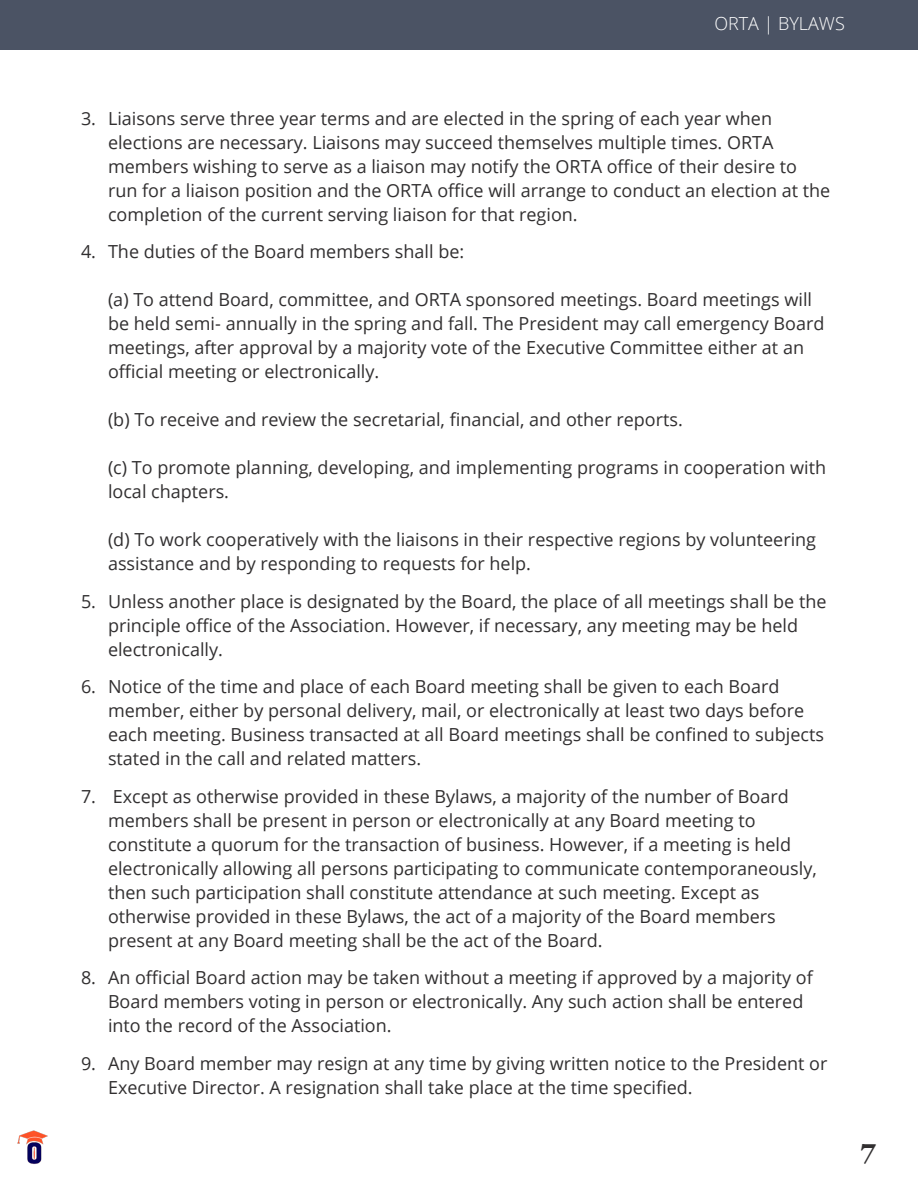
<style>
.page{position:relative;width:918px;height:1188px;background:#fff}
.page>*{position:absolute;margin:0;border:0;box-sizing:border-box;transform-origin:0 0}
.t1{font:700 30px "EB Garamond";color:#312f30}
.t2{font:18px/24px "Open Sans";color:#312f30}
.Align_Left_10pt_Size{font:300 18px "Open Sans";color:#fff}
</style>
<div class="page">
<img style="left:17px;top:1130px;width:31px;height:34px">
<div style="left:0;top:0;width:918px;height:50px;background:#4b5364"></div>
<p class="Align_Left_10pt_Size" style="left:714px;top:11px;width:132px">ORTA | BYLAWS</p>
<p class="t2" style="left:108px;top:106px;width:724px;text-indent:-27px">3. Liaisons serve three year terms and are elected in the spring of each year when elections are necessary. Liaisons may succeed themselves multiple times. ORTA members wishing to serve as a liaison may notify the ORTA office of their desire to run for a liaison position and the ORTA office will arrange to conduct an election at the completion of the current serving liaison for that region.</p>
<p class="t2" style="left:81px;top:239px;width:385px">4. The duties of the Board members shall be:</p>
<p class="t2" style="left:108px;top:287px;width:718px">(a) To attend Board, committee, and ORTA sponsored meetings. Board meetings will be held semi- annually in the spring and fall. The President may call emergency Board meetings, after approval by a majority vote of the Executive Committee either at an official meeting or electronically.</p>
<p class="t2" style="left:108px;top:407px;width:576px">(b) To receive and review the secretarial, financial, and other reports.</p>
<p class="t2" style="left:108px;top:455px;width:720px">(c) To promote planning, developing, and implementing programs in cooperation with local chapters.</p>
<p class="t2" style="left:108px;top:527px;width:710px">(d) To work cooperatively with the liaisons in their respective regions by volunteering assistance and by responding to requests for help.</p>
<p class="t2" style="left:108px;top:589px;width:720px;text-indent:-27px">5. Unless another place is designated by the Board, the place of all meetings shall be the principle office of the Association. However, if necessary, any meeting may be held electronically.</p>
<p class="t2" style="left:108px;top:674px;width:718px;text-indent:-27px">6. Notice of the time and place of each Board meeting shall be given to each Board member, either by personal delivery, mail, or electronically at least two days before each meeting. Business transacted at all Board meetings shall be confined to subjects stated in the call and related matters.</p>
<p class="t2" style="left:108px;top:784px;width:710px;text-indent:-27px">7. Except as otherwise provided in these Bylaws, a majority of the number of Board members shall be present in person or electronically at any Board meeting to constitute a quorum for the transaction of business. However, if a meeting is held electronically allowing all persons participating to communicate contemporaneously, then such participation shall constitute attendance at such meeting. Except as otherwise provided in these Bylaws, the act of a majority of the Board members present at any Board meeting shall be the act of the Board.</p>
<p class="t2" style="left:108px;top:965px;width:706px;text-indent:-27px">8. An official Board action may be taken without a meeting if approved by a majority of<br>Board members voting in person or electronically. Any such action shall be entered into the record of the Association.</p>
<p class="t2" style="left:108px;top:1051px;width:721px;text-indent:-27px">9. Any Board member may resign at any time by giving written notice to the President or<br>Executive Director. A resignation shall take place at the time specified.</p>
<h1 class="t1" style="left:860px;top:1132px;width:17px">7</h1>
</div>
